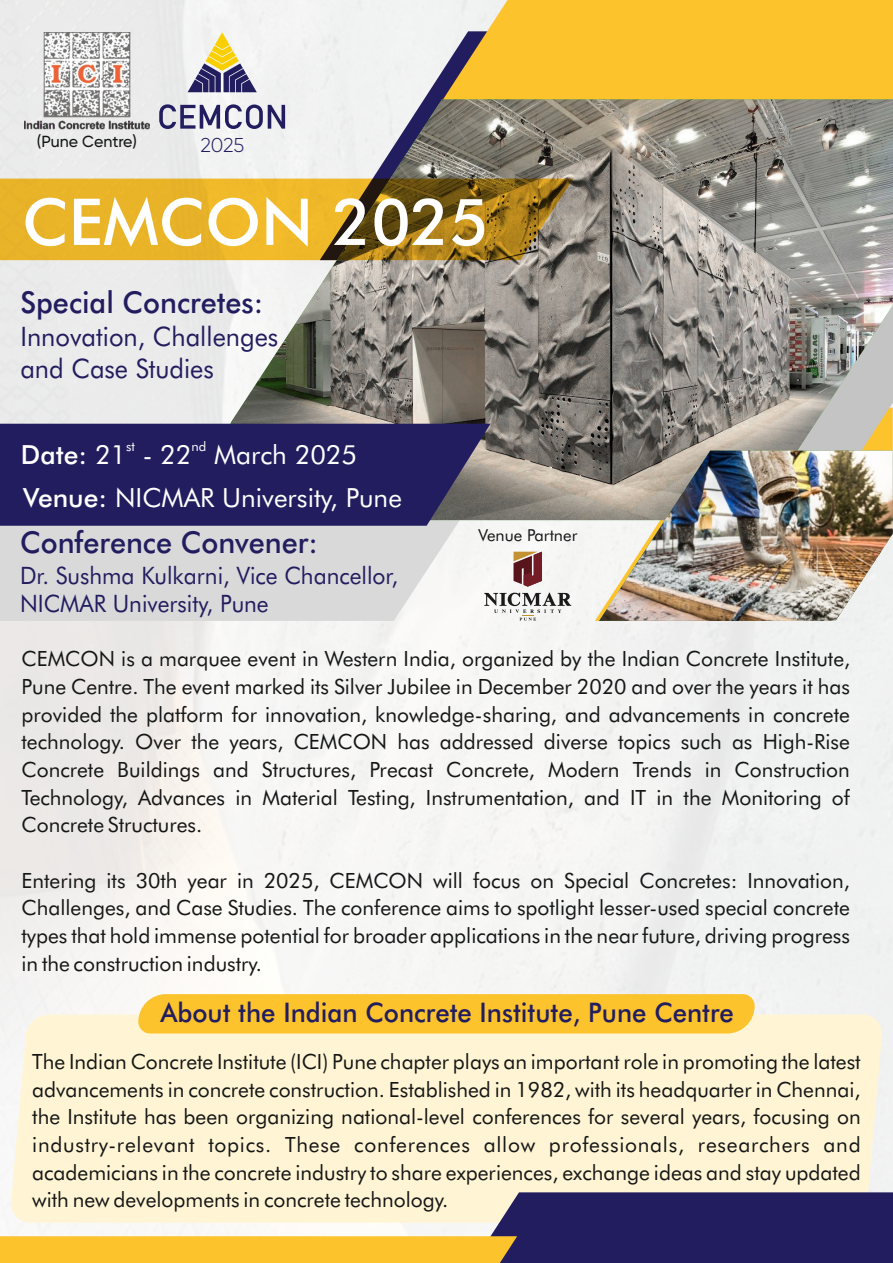
<style>
.page{position:relative;width:893px;height:1263px;background:#fff}
.page>*{position:absolute;margin:0;border:0;box-sizing:border-box;transform-origin:0 0}
.t1{font:500 64.65px "Futura BT";color:#fff}
.t2{font:500 30.15px "Futura BT";color:#221d5f;scale:.95 1}
.t3{font:500 27px "Futura BT";color:#221d5f;scale:.95 1}
.t4{font:26.85px/32.1px "Futura BT";color:#221d5f;scale:.95 1}
.t5{font:26.4px/42.3px "Futura BT";color:#fff}
.t6{font:24px/28.8px "Futura BT";color:#221d5f;scale:.95 1}
.t7{font:21px/27.8px "Futura BT";color:#151616;text-align:justify}
.t8{font:300 19.95px "Gilroy";color:#221d5f}
.t9{font:16.5px "Futura BT";color:#151616}
.t10{font:500 16.05px "Gilroy";color:#151616}
.t11{font:13.2px "Futura BT";color:#fff}
.s1{font-weight:500}
</style>
<div class="page">
<img style="left:0;top:0;width:893px;height:1192px">
<div style="left:10px;top:1014px;width:873px;height:178px;background:#fff5d5"></div>
<svg style="left:173px;top:0;width:720px;height:424px;fill:#fdc32c"></svg>
<svg style="left:0;top:520px;width:503px;height:101px;background:#ddddde"></svg>
<svg style="left:0;top:1192px;width:893px;height:71px;background:#9e8d81"></svg>
<svg style="left:184px;top:99px;width:48px;height:325px;fill:#e9e9ea"></svg>
<img style="left:232px;top:99px;width:661px;height:421px">
<img style="left:599px;top:451px;width:294px;height:170px">
<svg style="left:0;top:424px;width:491px;height:102px;background:#292461"></svg>
<svg style="left:0;top:179px;width:573px;height:81px;background:#c19525"></svg>
<img style="left:25px;top:32px;width:124px;height:99px">
<svg style="left:188px;top:32px;width:69px;height:60px"></svg>
<svg style="left:159px;top:104px;width:126px;height:25px"></svg>
<div style="left:138px;top:994px;width:617px;height:39px;background:#fdc32c"></div>
<svg style="left:513px;top:552px;width:29px;height:35px"></svg>
<svg style="left:484px;top:593px;width:87px;height:28px"></svg>
<p class="t10" style="left:37px;top:135px;width:102px">(Pune Centre)</p>
<p class="t8" style="left:200px;top:136px;width:46px">2025</p>
<h1 class="t1" style="left:22px;top:196px;width:468px">CEMCON 2025</h1>
<h2 class="t2" style="left:20px;top:290px;width:257px">Special Concretes:</h2>
<p class="t4" style="left:20px;top:322px;width:273px">Innovation, Challenges and Case Studies</p>
<p class="t11" style="left:126px;top:441px;width:10px">st</p>
<p class="t11" style="left:191px;top:441px;width:16px">nd</p>
<p class="t5" style="left:21px;top:436px;width:383px"><span class="s1">Date:</span> 21 - 22 March 2025<br><span class="s1">Venue:</span> NICMAR University, Pune</p>
<h2 class="t2" style="left:20px;top:530px;width:315px">Conference Convener:</h2>
<p class="t6" style="left:20px;top:563px;width:399px">Dr. Sushma Kulkarni, Vice Chancellor,<br>NICMAR University, Pune</p>
<p class="t9" style="left:478px;top:528px;width:101px">Venue Partner</p>
<p class="t7" style="left:22px;top:647px;width:830px">CEMCON is a marquee event in Western India, organized by the Indian Concrete Institute, Pune Centre. The event marked its Silver Jubilee in December 2020 and over the years it has provided the platform for innovation, knowledge-sharing, and advancements in concrete technology. Over the years, CEMCON has addressed diverse topics such as High-Rise Concrete Buildings and Structures, Precast Concrete, Modern Trends in Construction Technology, Advances in Material Testing, Instrumentation, and IT in the Monitoring of Concrete Structures.</p>
<p class="t7" style="left:22px;top:868px;width:830px">Entering its 30th year in 2025, CEMCON will focus on Special Concretes: Innovation, Challenges, and Case Studies. The conference aims to spotlight lesser-used special concrete types that hold immense potential for broader applications in the near future, driving progress in the construction industry.</p>
<p class="t3" style="left:160px;top:1001px;width:605px">About the Indian Concrete Institute, Pune Centre</p>
<p class="t7" style="left:32px;top:1049px;width:830px">The Indian Concrete Institute (ICI) Pune chapter plays an important role in promoting the latest advancements in concrete construction. Established in 1982, with its headquarter in Chennai, the Institute has been organizing national-level conferences for several years, focusing on industry-relevant topics. These conferences allow professionals, researchers and academicians in the concrete industry to share experiences, exchange ideas and stay updated with new developments in concrete technology.</p>
</div>
